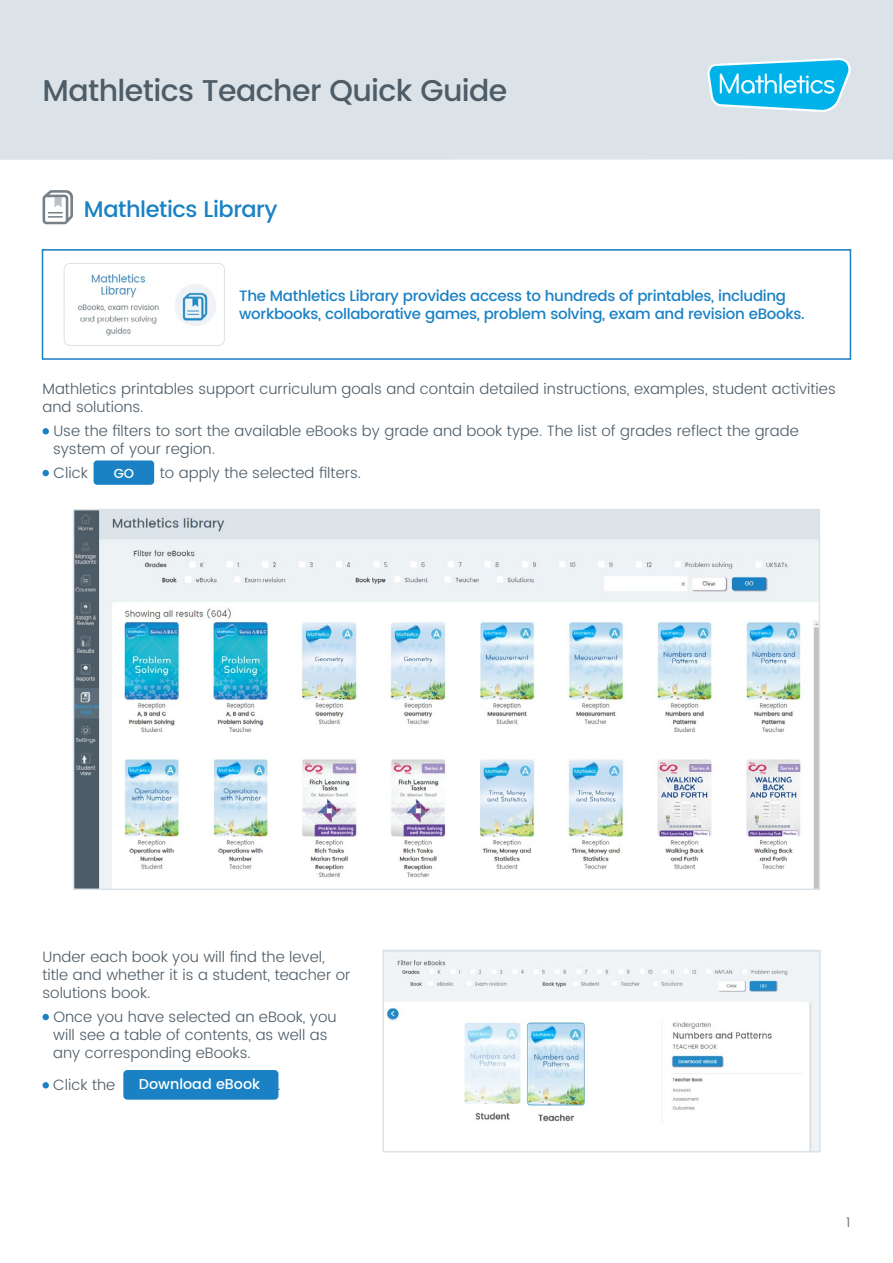
<style>
.page{position:relative;width:893px;height:1263px;background:#fff}
.page>*{position:absolute;margin:0;border:0;box-sizing:border-box;transform-origin:0 0}
.t1{font:500 30px "Poppins";letter-spacing:-.02em;color:#4e5c67}
.t2{font:500 22.5px "Poppins";letter-spacing:-.02em;color:#1981c4}
.t3{font:300 15px/18px "Poppins";color:#4e5c67}
.t4{font:500 15px/18px "Poppins";letter-spacing:-.02em;color:#1981c4}
.t5{font:500 14.4px "Poppins";color:#fff}
.t6{font:13.5px "Poppins";color:#758088}
.t7{font:500 13.05px "Poppins";color:#fff}
</style>
<div class="page">
<div style="left:0;top:0;width:893px;height:160px;background:#dbe3e9"></div>
<svg style="left:707px;top:58px;width:144px;height:54px"></svg>
<svg style="left:43px;top:190px;width:30px;height:34px"></svg>
<img style="left:76px;top:512px;width:741px;height:375px">
<div style="left:73px;top:509px;width:747px;height:381px;border:2px solid #dbe3e9"></div>
<img style="left:385px;top:953px;width:433px;height:196px">
<div style="left:382px;top:950px;width:439px;height:202px;border:2px solid #dbe3e9"></div>
<div style="left:42px;top:249px;width:809px;height:111px;border:2px solid #1981c4"></div>
<img style="left:66px;top:265px;width:157px;height:79px">
<div style="left:64px;top:263px;width:161px;height:83px;border:1px solid #dbe3e9;border-radius:6px"></div>
<svg style="left:43px;top:428px;width:6px;height:6px"></svg>
<svg style="left:43px;top:470px;width:6px;height:6px"></svg>
<div style="left:94px;top:460px;width:60px;height:25px;background:#1981c4;border-radius:4px"></div>
<svg style="left:43px;top:1014px;width:6px;height:6px"></svg>
<svg style="left:43px;top:1082px;width:6px;height:6px"></svg>
<div style="left:123px;top:1070px;width:155px;height:30px;background:#1981c4;border-radius:4px"></div>
<h1 class="t1" style="left:43px;top:69px;width:466px">Mathletics Teacher Quick Guide</h1>
<h2 class="t2" style="left:84px;top:192px;width:195px">Mathletics Library</h2>
<p class="t4" style="left:239px;top:287px;width:567px">The Mathletics Library provides access to hundreds of printables, including workbooks, collaborative games, problem solving, exam and revision eBooks.</p>
<p class="t3" style="left:43px;top:381px;width:795px">Mathletics printables support curriculum goals and contain detailed instructions, examples, student activities and solutions.</p>
<p class="t3" style="left:53px;top:422px;width:747px">Use the filters to sort the available eBooks by grade and book type. The list of grades reflect the grade system of your region.</p>
<p class="t3" style="left:53px;top:464px;width:36px">Click</p>
<p class="t7" style="left:114px;top:464px;width:22px">GO</p>
<p class="t3" style="left:160px;top:464px;width:203px">to apply the selected filters.</p>
<p class="t3" style="left:43px;top:948px;width:309px">Under each book you will find the level, title and whether it is a student, teacher or solutions book.</p>
<p class="t3" style="left:53px;top:1008px;width:285px">Once you have selected an eBook, you will see a table of contents, as well as any corresponding eBooks.</p>
<p class="t3" style="left:53px;top:1076px;width:64px">Click the</p>
<p class="t3" style="left:277px;top:1076px;width:5px">.</p>
<p class="t5" style="left:139px;top:1073px;width:123px">Download eBook</p>
<p class="t6" style="left:846px;top:1212px;width:6px">1</p>
</div>
